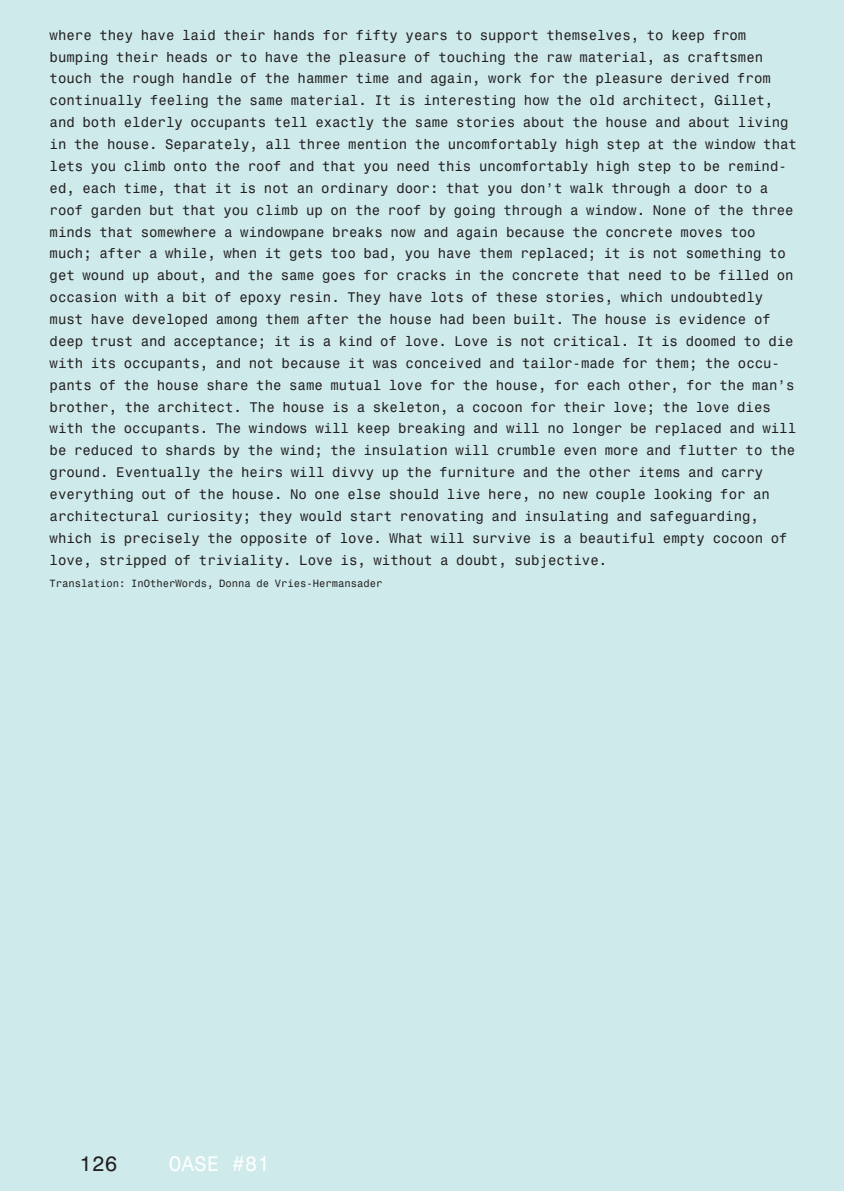
<style>
.page{position:relative;width:844px;height:1191px;background:#fff}
.page>*{position:absolute;margin:0;border:0;box-sizing:border-box;transform-origin:0 0}
.t1{font:21px "Monospace 821 BT";color:#fff}
.t2{font:21px "Monospace 821 BT";color:#231f20}
.t3{font:14px/21.9px "Monospace 821 BT";color:#231f20}
.t4{font:10.5px "Monospace 821 BT";color:#231f20}
</style>
<div class="page">
<div style="left:0;top:0;width:843px;height:1191px;background:#ceeaeb"></div>
<p class="t3" style="left:50px;top:24px;width:748px">where they have laid their hands for fifty years to support themselves, to keep from bumping their heads or to have the pleasure of touching the raw material, as craftsmen touch the rough handle of the hammer time and again, work for the pleasure derived from continually feeling the same material. It is interesting how the old architect, Gillet, and both elderly occupants tell exactly the same stories about the house and about living in the house. Separately, all three mention the uncomfortably high step at the window that lets you climb onto the roof and that you need this uncomfortably high step to be remind&shy;ed, each time, that it is not an ordinary door: that you don’t walk through a door to a roof garden but that you climb up on the roof by going through a window. None of the three minds that somewhere a windowpane breaks now and again because the concrete moves too much; after a while, when it gets too bad, you have them replaced; it is not something to get wound up about, and the same goes for cracks in the concrete that need to be filled on occasion with a bit of epoxy resin. They have lots of these stories, which undoubtedly must have developed among them after the house had been built. The house is evidence of deep trust and acceptance; it is a kind of love. Love is not critical. It is doomed to die with its occupants, and not because it was conceived and tailor-made for them; the occu&shy;pants of the house share the same mutual love for the house, for each other, for the man’s brother, the architect. The house is a skeleton, a cocoon for their love; the love dies with the occupants. The windows will keep breaking and will no longer be replaced and will be reduced to shards by the wind; the insulation will crumble even more and flutter to the ground. Eventually the heirs will divvy up the furniture and the other items and carry everything out of the house. No one else should live here, no new couple looking for an architectural curiosity; they would start renovating and insulating and safeguarding, which is precisely the opposite of love. What will survive is a beautiful empty cocoon of love, stripped of triviality. Love is, without a doubt, subjective.</p>
<p class="t4" style="left:50px;top:576px;width:334px">Translation: InOtherWords, Donna de Vries-Hermansader</p>
<h1 class="t2" style="left:79px;top:1150px;width:39px">126</h1>
<h1 class="t1" style="left:169px;top:1150px;width:103px">OASE #81</h1>
</div>
